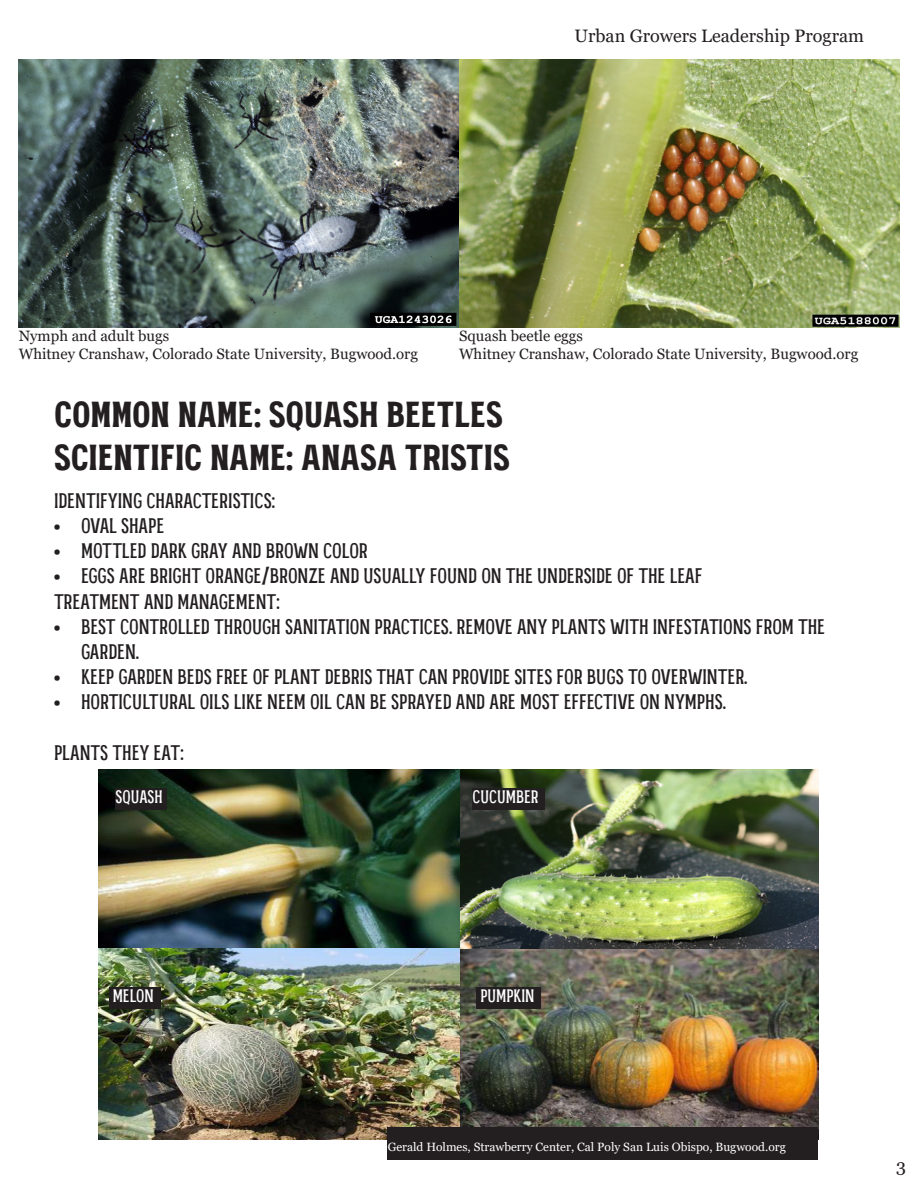
<style>
.page{position:relative;width:918px;height:1188px;background:#fff}
.page>*{position:absolute;margin:0;border:0;box-sizing:border-box;transform-origin:0 0}
.t1{font:700 36px "MRK Maston";color:#231f20}
.t2{font:21px/25.2px "MRK Maston";color:#231f20}
.t3{font:18px "Georgia";color:#231f20}
.t4{font:18px "MRK Maston";color:#fff}
.t5{font:15px "Georgia";color:#231f20}
.t6{font:12px "Georgia";color:#fff}
</style>
<div class="page">
<img style="left:19px;top:59px;width:880px;height:268px">
<img style="left:99px;top:769px;width:720px;height:191px">
<img style="left:99px;top:949px;width:719px;height:191px">
<div style="left:116px;top:788px;width:51px;height:22px;background:#231f20"></div>
<div style="left:472px;top:788px;width:73px;height:22px;background:#231f20"></div>
<div style="left:109px;top:987px;width:52px;height:22px;background:#231f20"></div>
<div style="left:477px;top:987px;width:64px;height:22px;background:#231f20"></div>
<div style="left:388px;top:1127px;width:430px;height:33px;background:#231f20"></div>
<p class="t3" style="left:575px;top:25px;width:291px">Urban Growers Leadership Program</p>
<p class="t5" style="left:19px;top:327px;width:152px">Nymph and adult bugs</p>
<p class="t5" style="left:19px;top:345px;width:401px">Whitney Cranshaw, Colorado State University, Bugwood.org</p>
<p class="t5" style="left:459px;top:327px;width:126px">Squash beetle eggs</p>
<p class="t5" style="left:459px;top:345px;width:401px">Whitney Cranshaw, Colorado State University, Bugwood.org</p>
<p class="t1" style="left:54px;top:392px;width:451px">COMMON NAME: SQUASH BEETLES</p>
<p class="t1" style="left:54px;top:435px;width:458px">SCIENTIFIC NAME: ANASA TRISTIS</p>
<p class="t2" style="left:54px;top:488px;width:223px">IDENTIFYING CHARACTERISTICS:</p>
<p class="t2" style="left:54px;top:513px;width:112px">• OVAL SHAPE</p>
<p class="t2" style="left:54px;top:538px;width:315px">• MOTTLED DARK GRAY AND BROWN COLOR</p>
<p class="t2" style="left:54px;top:563px;width:650px">• EGGS ARE BRIGHT ORANGE/BRONZE AND USUALLY FOUND ON THE UNDERSIDE OF THE LEAF</p>
<p class="t2" style="left:54px;top:588px;width:227px">TREATMENT AND MANAGEMENT:</p>
<p class="t2" style="left:81px;top:614px;width:746px;text-indent:-27px">• BEST CONTROLLED THROUGH SANITATION PRACTICES. REMOVE ANY PLANTS WITH INFESTATIONS FROM THE<br>GARDEN.</p>
<p class="t2" style="left:54px;top:664px;width:695px">• KEEP GARDEN BEDS FREE OF PLANT DEBRIS THAT CAN PROVIDE SITES FOR BUGS TO OVERWINTER.</p>
<p class="t2" style="left:54px;top:689px;width:674px">• HORTICULTURAL OILS LIKE NEEM OIL CAN BE SPRAYED AND ARE MOST EFFECTIVE ON NYMPHS.</p>
<p class="t2" style="left:54px;top:740px;width:131px">PLANTS THEY EAT:</p>
<p class="t4" style="left:116px;top:785px;width:49px">SQUASH</p>
<p class="t4" style="left:472px;top:785px;width:68px">CUCUMBER</p>
<p class="t4" style="left:113px;top:984px;width:43px">MELON</p>
<p class="t4" style="left:480px;top:984px;width:56px">PUMPKIN</p>
<p class="t6" style="left:388px;top:1139px;width:400px">Gerald Holmes, Strawberry Center, Cal Poly San Luis Obispo, Bugwood.org</p>
<p class="t3" style="left:896px;top:1155px;width:11px">3</p>
</div>
